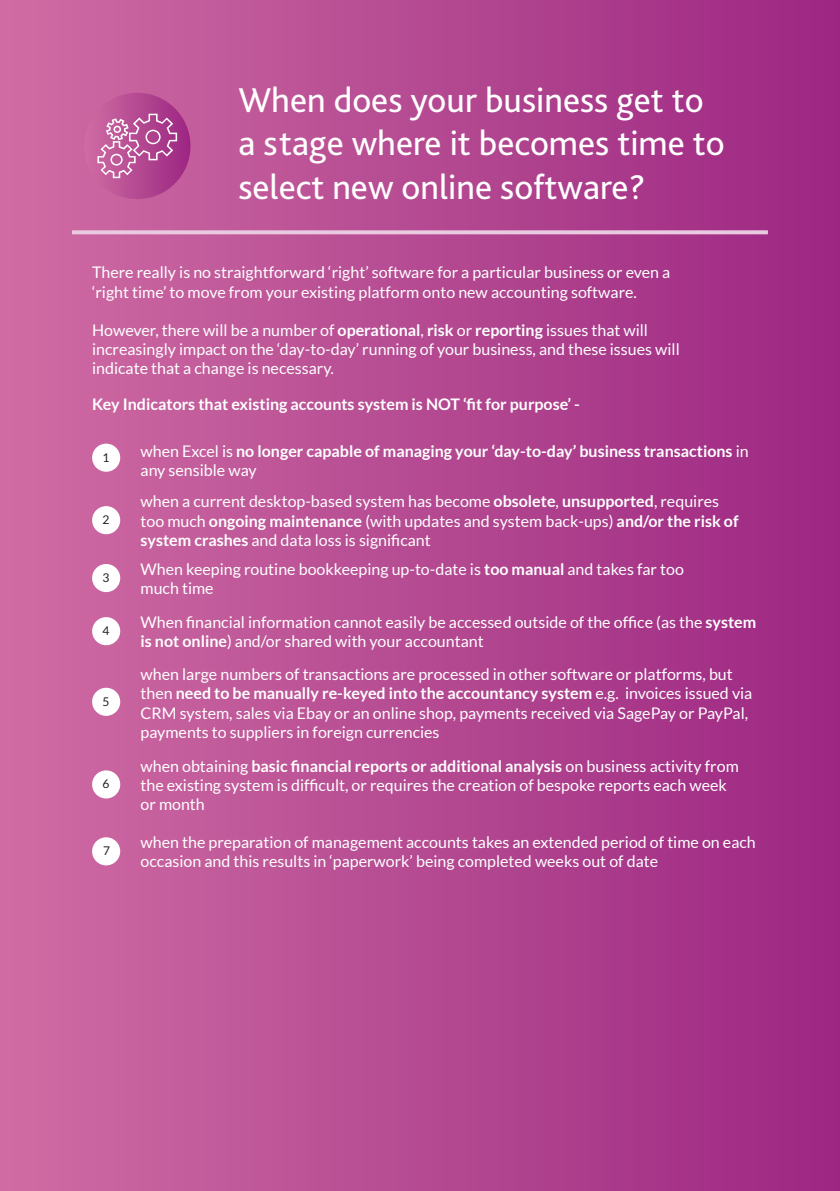
<style>
.page{position:relative;width:840px;height:1191px;background:#fff}
.page>*{position:absolute;margin:0;border:0;box-sizing:border-box;transform-origin:0 0}
.t1{font:36px/43.2px "Bliss Pro";color:#fff}
.t2{font:16px/19.2px "Lato";color:#fff}
.t3{font:700 16px/19.2px "Lato";color:#fff}
.t4{font:12px "Lato";color:#231f20}
.s1{font-weight:700}
.s2{font-weight:400}
</style>
<div class="page">
<div style="left:0;top:0;width:839px;height:1191px;background:linear-gradient(to right,#d06da3,#9c2782)"></div>
<svg style="left:72px;top:230px;width:695px;height:4px;fill:#eacae0"></svg>
<div style="left:84px;top:93px;width:106px;height:106px;background:linear-gradient(to right,#d06da3,#9c2882);border-radius:53px"></div>
<div style="left:92px;top:443px;width:28px;height:29px;background:#fff;border-radius:50%"></div>
<div style="left:92px;top:506px;width:28px;height:28px;background:#fff;border-radius:50%"></div>
<div style="left:92px;top:564px;width:28px;height:28px;background:#fff;border-radius:50%"></div>
<div style="left:92px;top:617px;width:28px;height:28px;background:#fff;border-radius:50%"></div>
<div style="left:92px;top:688px;width:28px;height:28px;background:#fff;border-radius:50%"></div>
<div style="left:92px;top:770px;width:28px;height:28px;background:#fff;border-radius:50%"></div>
<div style="left:92px;top:837px;width:28px;height:28px;background:#fff;border-radius:50%"></div>
<svg style="left:97px;top:114px;width:80px;height:64px"></svg>
<p class="t1" style="left:238px;top:78px;width:487px">When does your business get to a stage where it becomes time to select new online software?</p>
<p class="t2" style="left:92px;top:263px;width:579px">There really is no straightforward ‘right’ software for a particular business or even a ‘right time’ to move from your existing platform onto new accounting software.</p>
<p class="t2" style="left:92px;top:320px;width:589px">However, there will be a number of <span class="s1">operational</span>, <span class="s1">risk</span> or <span class="s1">reporting</span> issues that will increasingly impact on the ‘day-to-day’ running of your business, and these issues will indicate that a change is necessary.</p>
<p class="t3" style="left:92px;top:394px;width:489px">Key Indicators that existing accounts system is NOT ‘fit for purpose’ -</p>
<p class="t4" style="left:102px;top:450px;width:8px">1</p>
<p class="t3" style="left:140px;top:441px;width:609px"><span class="s2">when Excel is</span> no longer capable of managing your ‘day-to-day’ business transactions <span class="s2">in any sensible way</span></p>
<p class="t2" style="left:140px;top:492px;width:599px">when a current desktop-based system has become <span class="s1">obsolete</span>, <span class="s1">unsupported</span>, requires too much <span class="s1">ongoing maintenance</span> (with updates and system back-ups) <span class="s1">and/or the risk of system crashes</span> and data loss is significant</p>
<p class="t4" style="left:102px;top:513px;width:8px">2</p>
<p class="t4" style="left:102px;top:571px;width:8px">3</p>
<p class="t4" style="left:102px;top:624px;width:8px">4</p>
<p class="t4" style="left:102px;top:694px;width:8px">5</p>
<p class="t4" style="left:102px;top:777px;width:8px">6</p>
<p class="t4" style="left:103px;top:844px;width:8px">7</p>
<p class="t2" style="left:140px;top:559px;width:544px">When keeping routine bookkeeping up-to-date is <span class="s1">too manual</span> and takes far too</p>
<p class="t2" style="left:140px;top:579px;width:75px">much time</p>
<p class="t2" style="left:140px;top:612px;width:617px">When financial information cannot easily be accessed outside of the office (as the <span class="s1">system is not online</span>) and/or shared with your accountant</p>
<p class="t2" style="left:140px;top:664px;width:613px">when large numbers of transactions are processed in other software or platforms, but then <span class="s1">need to be manually re-keyed into the accountancy system</span> e.g. invoices issued via CRM system, sales via Ebay or an online shop, payments received via SagePay or PayPal, payments to suppliers in foreign currencies</p>
<p class="t2" style="left:140px;top:756px;width:599px">when obtaining <span class="s1">basic financial reports or additional analysis</span> on business activity from the existing system is difficult, or requires the creation of bespoke reports each week</p>
<p class="t2" style="left:140px;top:794px;width:66px">or month</p>
<p class="t2" style="left:140px;top:832px;width:616px">when the preparation of management accounts takes an extended period of time on each occasion and this results in ‘paperwork’ being completed weeks out of date</p>
</div>
